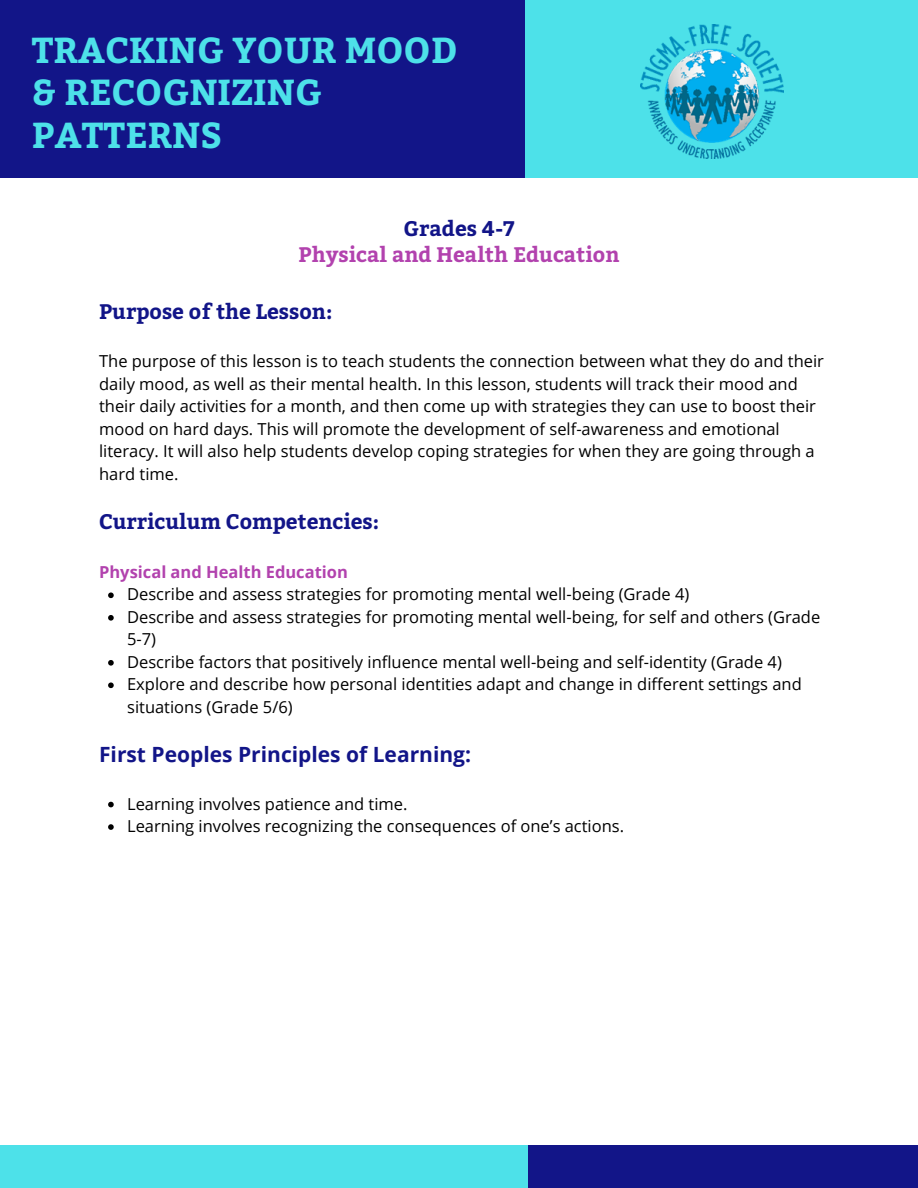
<style>
.page{position:relative;width:918px;height:1188px;background:#fff}
.page>*{position:absolute;margin:0;border:0;box-sizing:border-box;transform-origin:0 0}
.t1{font:700 36px/42.8px "Bitter";color:#4de1e9}
.t2{font:700 21px "Bitter";color:#121588}
.t3{font:700 21px "Open Sans";color:#121588}
.t4{font:700 21px "Bitter";color:#b242ae}
.t5{font:16.5px/22.5px "Open Sans";color:#000}
.t6{font:700 16.5px "Open Sans";color:#b242ae}
</style>
<div class="page">
<div style="left:525px;top:0;width:393px;height:178px;background:#4de1e9"></div>
<div style="left:0;top:0;width:525px;height:178px;background:#121588"></div>
<div style="left:525px;top:1145px;width:393px;height:43px;background:#121588"></div>
<div style="left:0;top:1145px;width:528px;height:43px;background:#4de1e9"></div>
<svg style="left:108px;top:592px;width:6px;height:6px"></svg>
<svg style="left:108px;top:615px;width:6px;height:6px"></svg>
<svg style="left:108px;top:660px;width:6px;height:6px"></svg>
<svg style="left:108px;top:682px;width:6px;height:6px"></svg>
<svg style="left:108px;top:802px;width:6px;height:5px"></svg>
<svg style="left:108px;top:824px;width:6px;height:6px"></svg>
<img style="left:641px;top:24px;width:143px;height:134px">
<h1 class="t1" style="left:32px;top:26px;width:427px">TRACKING YOUR MOOD &amp; RECOGNIZING<br>PATTERNS</h1>
<p class="t2" style="left:403px;top:213px;width:113px">Grades 4-7</p>
<p class="t4" style="left:298px;top:239px;width:323px">Physical and Health Education</p>
<p class="t2" style="left:99px;top:296px;width:235px">Purpose of the Lesson:</p>
<p class="t5" style="left:99px;top:350px;width:726px">The purpose of this lesson is to teach students the connection between what they do and their daily mood, as well as their mental health. In this lesson, students will track their mood and their daily activities for a month, and then come up with strategies they can use to boost their mood on hard days. This will promote the development of self-awareness and emotional literacy. It will also help students develop coping strategies for when they are going through a hard time.</p>
<p class="t2" style="left:99px;top:507px;width:282px">Curriculum Competencies:</p>
<p class="t6" style="left:99px;top:560px;width:250px">Physical and Health Education</p>
<p class="t5" style="left:127px;top:583px;width:695px">Describe and assess strategies for promoting mental well-being (Grade 4)<br>Describe and assess strategies for promoting mental well-being, for self and others (Grade 5-7)<br>Describe factors that positively influence mental well-being and self-identity (Grade 4)<br>Explore and describe how personal identities adapt and change in different settings and situations (Grade 5/6)</p>
<p class="t3" style="left:99px;top:740px;width:373px">First Peoples Principles of Learning:</p>
<p class="t5" style="left:127px;top:792px;width:499px">Learning involves patience and time.<br>Learning involves recognizing the consequences of one’s actions.</p>
</div>
